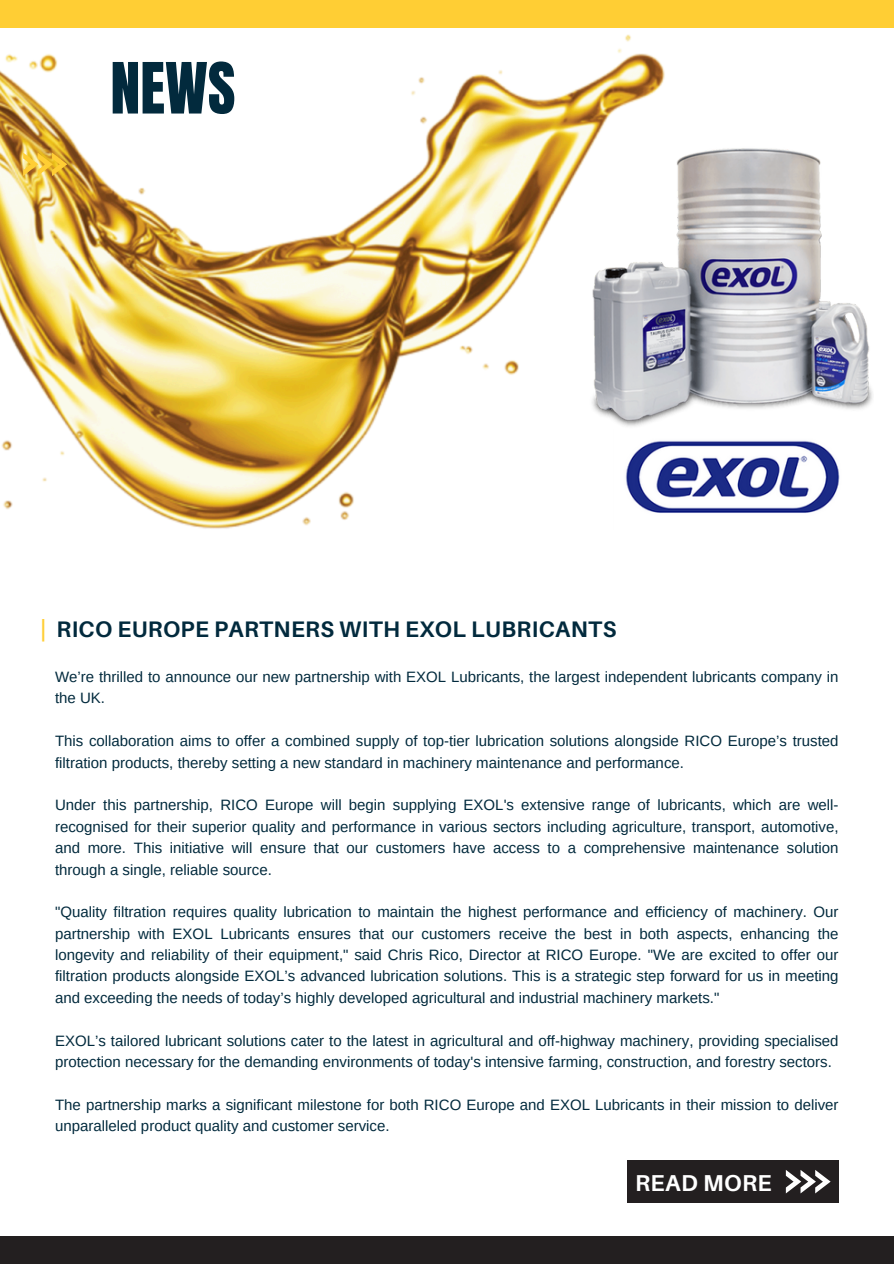
<style>
.page{position:relative;width:894px;height:1264px;background:#fff}
.page>*{position:absolute;margin:0;border:0;box-sizing:border-box;transform-origin:0 0}
.t1{font:60px "Anton";color:#022a3d}
.t2{font:700 22.95px "Aileron";letter-spacing:.015em;color:#fff}
.t3{font:700 22.5px "Aileron";letter-spacing:.015em;color:#022a3d}
.t4{font:15px/21.3px "Arimo";color:#022a3d}
.s1{color:#ffce34}
</style>
<div class="page">
<div style="left:0;top:1235px;width:893px;height:28px;background:#231f20"></div>
<img style="left:0;top:34px;width:665px;height:495px">
<div style="left:0;top:0;width:893px;height:28px;background:#ffce34"></div>
<svg style="left:23px;top:152px;width:44px;height:24px"></svg>
<div style="left:627px;top:1160px;width:211px;height:42px;background:#231f20"></div>
<svg style="left:785px;top:1170px;width:45px;height:23px"></svg>
<img style="left:613px;top:442px;width:227px;height:87px">
<img style="left:589px;top:118px;width:284px;height:324px">
<p class="t1" style="left:110px;top:45px;width:126px">NEWS</p>
<h1 class="t3" style="left:40px;top:615px;width:577px"><span class="s1">|</span> RICO EUROPE PARTNERS WITH EXOL LUBRICANTS</h1>
<p class="t4" style="left:55px;top:666px;width:784px">We’re thrilled to announce our new partnership with EXOL Lubricants, the largest independent lubricants company in the UK.</p>
<h2 class="t4" style="left:55px;top:730px;width:784px">This collaboration aims to offer a combined supply of top-tier lubrication solutions alongside RICO Europe’s trusted filtration products, thereby setting a new standard in machinery maintenance and performance.</h2>
<p class="t4" style="left:55px;top:794px;width:784px;text-align:justify">Under this partnership, RICO Europe will begin supplying EXOL's extensive range of lubricants, which are well&shy;recognised for their superior quality and performance in various sectors including agriculture, transport, automotive, and more. This initiative will ensure that our customers have access to a comprehensive maintenance solution through a single, reliable source.</p>
<p class="t4" style="left:55px;top:901px;width:784px;text-align:justify">"Quality filtration requires quality lubrication to maintain the highest performance and efficiency of machinery. Our partnership with EXOL Lubricants ensures that our customers receive the best in both aspects, enhancing the longevity and reliability of their equipment," said Chris Rico, Director at RICO Europe. "We are excited to offer our filtration products alongside EXOL’s advanced lubrication solutions. This is a strategic step forward for us in meeting and exceeding the needs of today’s highly developed agricultural and industrial machinery markets."</p>
<p class="t4" style="left:55px;top:1029px;width:784px">EXOL’s tailored lubricant solutions cater to the latest in agricultural and off-highway machinery, providing specialised protection necessary for the demanding environments of today's intensive farming, construction, and forestry sectors.</p>
<p class="t4" style="left:55px;top:1093px;width:784px">The partnership marks a significant milestone for both RICO Europe and EXOL Lubricants in their mission to deliver unparalleled product quality and customer service.</p>
<p class="t2" style="left:635px;top:1168px;width:138px">READ MORE</p>
</div>
